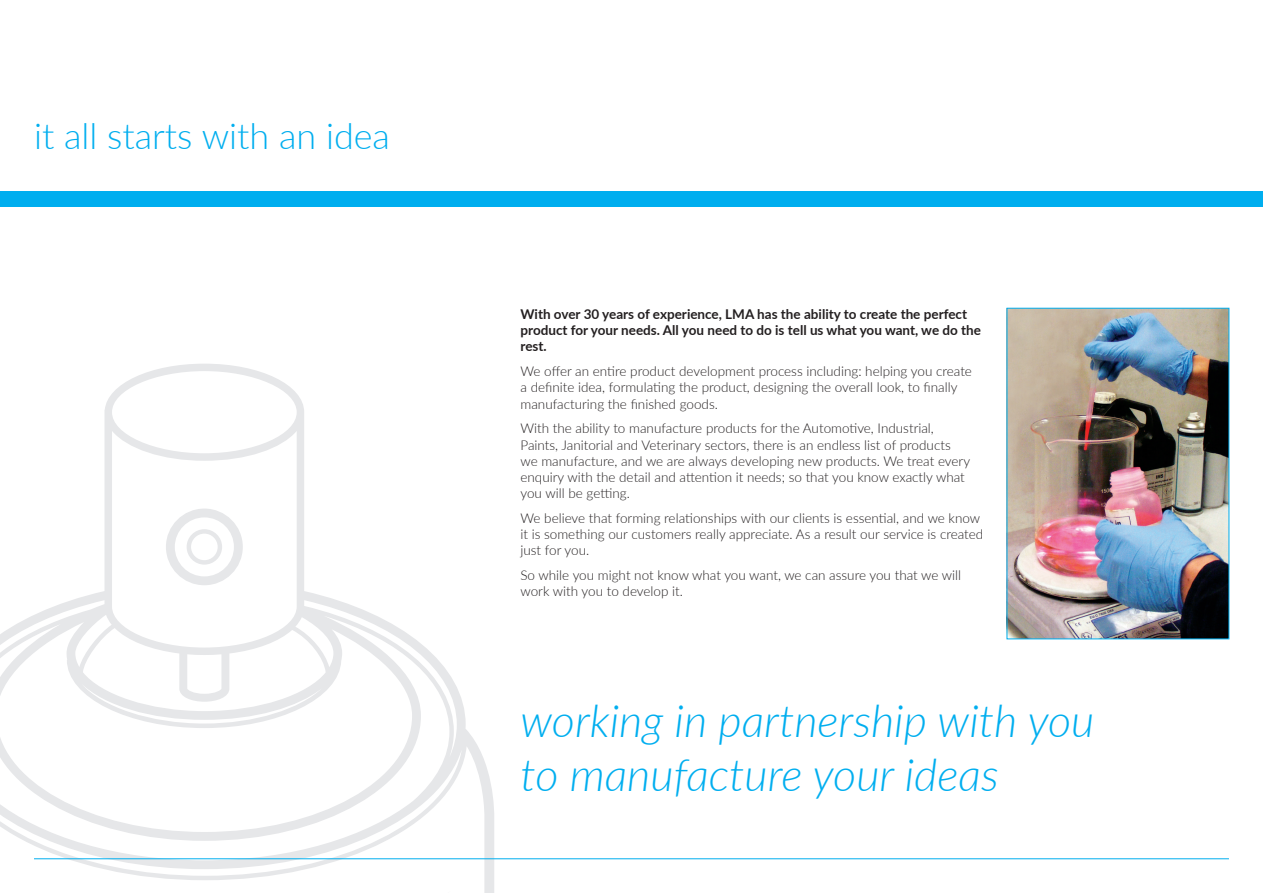
<style>
.page{position:relative;width:1263px;height:893px;background:#fff}
.page>*{position:absolute;margin:0;border:0;box-sizing:border-box;transform-origin:0 0}
.Section_headers{font:italic 300 45px/54px "Lato";color:#00aeef}
.t1{font:300 36px "Lato";color:#00aeef}
.t2{font:300 13.5px/16.2px "Lato";color:#231f20}
.t3{font:700 13.5px/16.2px "Lato";color:#231f20}
</style>
<div class="page">
<div style="left:0;top:191px;width:1263px;height:16px;background:#00aeef"></div>
<svg style="left:0;top:364px;width:495px;height:529px"></svg>
<hr style="left:34px;top:858px;width:1195px;height:1px;background:#00aeef">
<img style="left:1008px;top:310px;width:219px;height:327px">
<p class="t1" style="left:34px;top:111px;width:358px">it all starts with an idea</p>
<p class="t3" style="left:520px;top:305px;width:462px">With over 30 years of experience, LMA has the ability to create the perfect product for your needs. All you need to do is tell us what you want, we do the rest.</p>
<p class="t2" style="left:520px;top:363px;width:453px">We offer an entire product development process including: helping you create a definite idea, formulating the product, designing the overall look, to finally manufacturing the finished goods.</p>
<p class="t2" style="left:520px;top:420px;width:451px">With the ability to manufacture products for the Automotive, Industrial, Paints, Janitorial and Veterinary sectors, there is an endless list of products we manufacture, and we are always developing new products. We treat every enquiry with the detail and attention it needs; so that you know exactly what you will be getting.</p>
<p class="t2" style="left:520px;top:509px;width:464px">We believe that forming relationships with our clients is essential, and we know it is something our customers really appreciate. As a result our service is created just for you.</p>
<p class="t2" style="left:520px;top:566px;width:442px">So while you might not know what you want, we can assure you that we will work with you to develop it.</p>
<p class="Section_headers" style="left:520px;top:692px;width:575px">working in partnership with you to manufacture your ideas</p>
</div>
